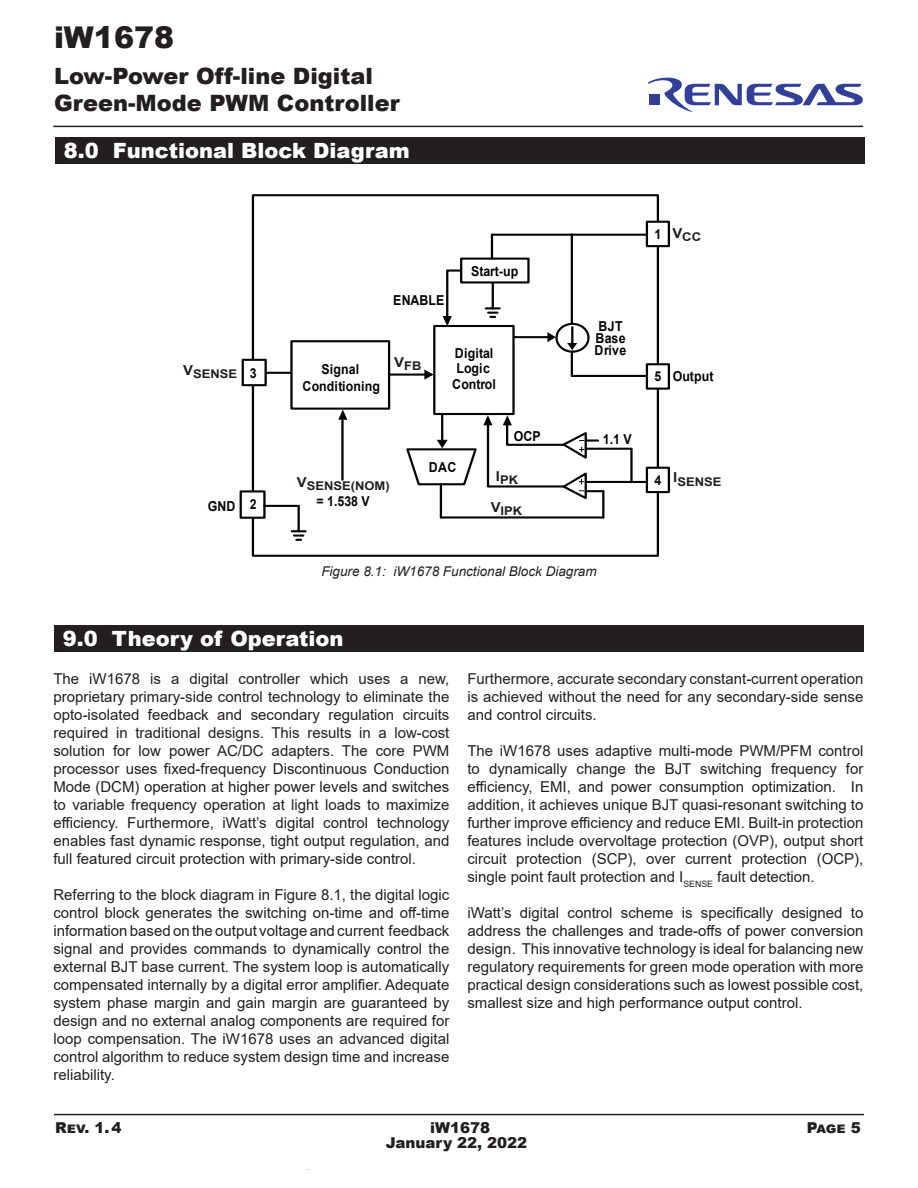
<style>
.page{position:relative;width:918px;height:1188px;background:#fff}
.page>*{position:absolute;margin:0;border:0;box-sizing:border-box;transform-origin:0 0}
.t1{font:900 30px "Arial";color:#231f20}
.t2{font:900 22.5px/27px "Arial";color:#231f20}
.t3{font:900 21px "Arial";color:#fff}
.Body_Text{font:15px/18px "Arial";color:#231f20;text-align:justify}
.t4{font:900 15px "Arial";color:#231f20}
.t5{font:700 13.65px/15.3px "Arial";letter-spacing:.005em;color:#050504;text-align:center;scale:.9 1}
.t6{font:700 13.65px/12px "Arial";letter-spacing:.025em;color:#050504;scale:.9 1}
.t7{font:italic 13.5px "Arial";color:#231f20}
.t8{font:700 12px "Arial";color:#231f20;scale:1.08 1}
</style>
<div class="page">
<hr style="left:54px;top:1114px;width:810px;height:1px;background:#231f20">
<hr style="left:53px;top:126px;width:810px;height:1px;background:#231f20">
<svg style="left:648px;top:77px;width:215px;height:35px"></svg>
<div style="left:55px;top:137px;width:810px;height:27px;background:#231f20"></div>
<div style="left:252px;top:194px;width:407px;height:363px;border:2px solid #050504"></div>
<div style="left:647px;top:222px;width:22px;height:24px;background:#fff"></div>
<div style="left:646px;top:221px;width:24px;height:26px;border:2px solid #050504"></div>
<div style="left:647px;top:364px;width:22px;height:25px;background:#fff"></div>
<div style="left:646px;top:363px;width:24px;height:27px;border:2px solid #050504"></div>
<div style="left:241px;top:491px;width:23px;height:27px;background:#fff"></div>
<div style="left:240px;top:490px;width:26px;height:29px;border:2px solid #050504"></div>
<div style="left:647px;top:468px;width:22px;height:24px;background:#fff"></div>
<div style="left:646px;top:467px;width:24px;height:26px;border:2px solid #050504"></div>
<div style="left:460px;top:258px;width:70px;height:26px;border:2px solid #050504"></div>
<div style="left:433px;top:325px;width:82px;height:90px;border:2px solid #050504"></div>
<div style="left:290px;top:340px;width:100px;height:70px;border:2px solid #050504"></div>
<hr style="left:587px;top:481px;width:60px;height:2px;background:#050504">
<hr style="left:389px;top:373px;width:42px;height:3px;background:#050504">
<svg style="left:424px;top:369px;width:10px;height:11px"></svg>
<hr style="left:267px;top:372px;width:24px;height:2px;background:#050504">
<hr style="left:572px;top:375px;width:75px;height:2px;background:#050504">
<hr style="left:492px;top:234px;width:155px;height:2px;background:#050504">
<hr style="left:571px;top:234px;width:2px;height:142px;background:#050504">
<hr style="left:492px;top:283px;width:2px;height:25px;background:#050504">
<svg style="left:486px;top:307px;width:14px;height:11px"></svg>
<svg style="left:443px;top:268px;width:19px;height:58px"></svg>
<hr style="left:298px;top:506px;width:2px;height:25px;background:#050504">
<svg style="left:292px;top:530px;width:14px;height:11px"></svg>
<hr style="left:264px;top:505px;width:34px;height:2px;background:#050504">
<div style="left:243px;top:360px;width:23px;height:25px;background:#fff"></div>
<div style="left:242px;top:359px;width:25px;height:27px;border:2px solid #050504"></div>
<hr style="left:441px;top:414px;width:2px;height:30px;background:#050504">
<hr style="left:514px;top:336px;width:34px;height:2px;background:#050504">
<svg style="left:547px;top:332px;width:8px;height:10px"></svg>
<hr style="left:341px;top:420px;width:3px;height:60px;background:#050504">
<svg style="left:338px;top:410px;width:9px;height:10px"></svg>
<svg style="left:556px;top:324px;width:31px;height:28px"></svg>
<div style="left:555px;top:323px;width:35px;height:30px;border:2px solid #050504;border-radius:50%"></div>
<svg style="left:567px;top:327px;width:10px;height:23px"></svg>
<hr style="left:440px;top:484px;width:2px;height:33px;background:#050504">
<hr style="left:441px;top:516px;width:162px;height:3px;background:#050504">
<hr style="left:602px;top:491px;width:2px;height:26px;background:#050504">
<svg style="left:406px;top:415px;width:228px;height:87px"></svg>
<hr style="left:491px;top:235px;width:2px;height:23px;background:#050504">
<div style="left:54px;top:625px;width:810px;height:27px;background:#231f20"></div>
<h1 class="t1" style="left:54px;top:16px;width:122px">iW1678</h1>
<h2 class="t2" style="left:54px;top:62px;width:347px">Low-Power Off-line Digital<br>Green-Mode PWM Controller</h2>
<p class="t3" style="left:64px;top:135px;width:348px">8.0 Functional Block Diagram</p>
<p class="t8" style="left:183px;top:366px;width:51px"><sup>V</sup>SENSE</p>
<p class="t5" style="left:250px;top:366px;width:9px">3</p>
<p class="t5" style="left:208px;top:499px;width:32px">GND</p>
<p class="t5" style="left:250px;top:497px;width:9px">2</p>
<p class="t5" style="left:393px;top:293px;width:58px">ENABLE</p>
<p class="t5" style="left:471px;top:264px;width:54px">Start-up</p>
<p class="t5" style="left:302px;top:361px;width:88px;line-height:17.2px">Signal<br>Conditioning</p>
<p class="t8" style="left:394px;top:358px;width:27px"><sup>V</sup>FB</p>
<p class="t5" style="left:452px;top:346px;width:50px">Digital<br>Logic<br>Control</p>
<p class="t5" style="left:514px;top:429px;width:31px">OCP</p>
<p class="t8" style="left:297px;top:478px;width:88px"><sup>V</sup>SENSE(NOM)</p>
<p class="t5" style="left:317px;top:494px;width:61px">= 1.538 V</p>
<p class="t5" style="left:429px;top:460px;width:32px">DAC</p>
<p class="t8" style="left:496px;top:472px;width:22px"><sup>I</sup>PK</p>
<p class="t8" style="left:491px;top:503px;width:31px"><sup>V</sup>IPK</p>
<p class="t6" style="left:595px;top:320px;width:37px">BJT<br>Base<br>Drive</p>
<p class="t5" style="left:603px;top:432px;width:34px">1.1 V</p>
<p class="t7" style="left:321px;top:563px;width:277px">Figure 8.1: iW1678 Functional Block Diagram</p>
<p class="t5" style="left:654px;top:227px;width:9px">1</p>
<p class="t8" style="left:672px;top:229px;width:28px"><sup>V</sup>CC</p>
<p class="t5" style="left:654px;top:369px;width:9px">5</p>
<p class="t5" style="left:673px;top:369px;width:47px">Output</p>
<p class="t5" style="left:654px;top:473px;width:9px">4</p>
<p class="t8" style="left:673px;top:474px;width:46px"><sup>I</sup>SENSE</p>
<p class="t3" style="left:63px;top:624px;width:282px">9.0 Theory of Operation</p>
<p class="Body_Text" style="left:53px;top:670px;width:398px">The iW1678 is a digital controller which uses a new, proprietary primary-side control technology to eliminate the opto-isolated feedback and secondary regulation circuits required in traditional designs. This results in a low-cost solution for low power AC/DC adapters. The core PWM processor uses fixed-frequency Discontinuous Conduction Mode (DCM) operation at higher power levels and switches to variable frequency operation at light loads to maximize efficiency. Furthermore, iWatt’s digital control technology enables fast dynamic response, tight output regulation, and full featured circuit protection with primary-side control.</p>
<p class="Body_Text" style="left:53px;top:886px;width:397px">Referring to the block diagram in Figure 8.1, the digital logic control block generates the switching on-time and off-time information based on the output voltage and current feedback signal and provides commands to dynamically control the external BJT base current. The system loop is automatically compensated internally by a digital error amplifier. Adequate system phase margin and gain margin are guaranteed by design and no external analog components are required for loop compensation. The iW1678 uses an advanced digital control algorithm to reduce system design time and increase reliability.</p>
<p class="Body_Text" style="left:467px;top:670px;width:397px">Furthermore, accurate secondary constant-current operation is achieved without the need for any secondary-side sense and control circuits.</p>
<p class="Body_Text" style="left:467px;top:742px;width:398px">The iW1678 uses adaptive multi-mode PWM/PFM control to dynamically change the BJT switching frequency for efficiency, EMI, and power consumption optimization. In addition, it achieves unique BJT quasi-resonant switching to further improve efficiency and reduce EMI. Built-in protection features include overvoltage protection (OVP), output short circuit protection (SCP), over current protection (OCP), single point fault protection and I<sub>SENSE</sub> fault detection.</p>
<p class="Body_Text" style="left:467px;top:904px;width:398px">iWatt’s digital control scheme is specifically designed to address the challenges and trade-offs of power conversion design. This innovative technology is ideal for balancing new regulatory requirements for green mode operation with more practical design considerations such as lowest possible cost, smallest size and high performance output control.</p>
<p class="t4" style="left:55px;top:1116px;width:66px">Rev. 1.1</p>
<p class="t4" style="left:430px;top:1116px;width:62px">iW1678</p>
<p class="t4" style="left:807px;top:1116px;width:55px">Page 5</p>
<p class="t4" style="left:431px;top:1134px;width:60px">1/22/22</p>
<p class="t4" style="left:112px;top:1117px;width:12px">4</p>
<p class="t4" style="left:386px;top:1132px;width:143px">January 22, 2022</p>
</div>
